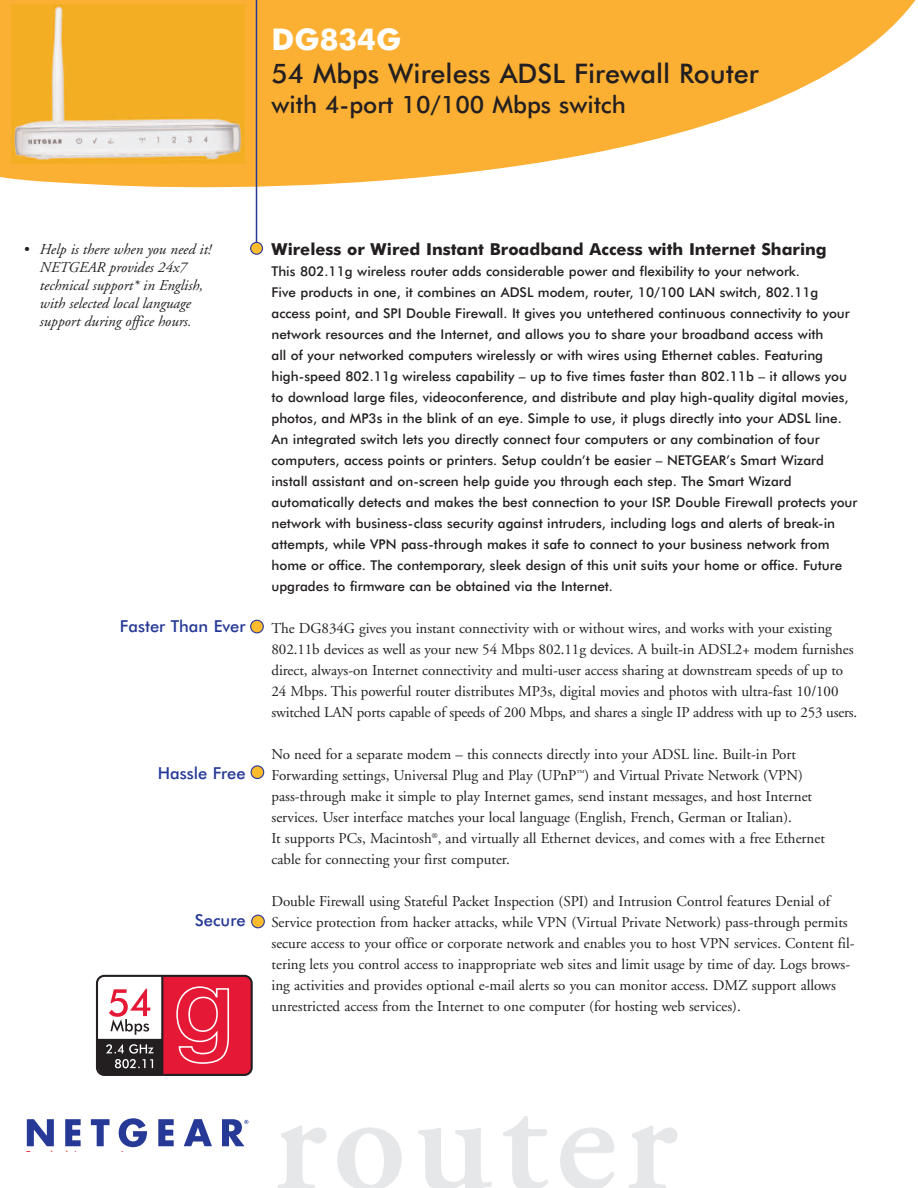
<style>
.page{position:relative;width:918px;height:1188px;background:#fff}
.page>*{position:absolute;margin:0;border:0;box-sizing:border-box;transform-origin:0 0}
.t1{font:600 150px "Adobe Garamond";letter-spacing:.05em;color:#e6e7e9}
.t2{font:700 30px "Futura BT";color:#fff}
.t3{font:500 27px "Futura BT";color:#231f20}
.t4{font:500 24px "Futura BT";color:#231f20}
.t5{font:700 16.5px "Futura BT";color:#231f20}
.t6{font:500 16.5px "Futura BT";color:#263996}
.t7{font:15px/21px "Adobe Garamond";color:#231f20}
.t8{font:italic 15px/18px "Adobe Garamond";color:#231f20;text-align:center}
.t9{font:500 13.5px/21px "Futura BT";color:#231f20}
.t10{font:500 9.75px "Futura BT";color:#e1373d}
</style>
<div class="page">
<svg style="left:0;top:0;width:916px;height:195px;fill:#fbb033"></svg>
<hr style="left:256px;top:0;width:1px;height:246px;background:#263996">
<svg style="left:250px;top:242px;width:13px;height:13px"></svg>
<svg style="left:250px;top:620px;width:14px;height:13px"></svg>
<svg style="left:27px;top:1119px;width:27px;height:27px"></svg>
<svg style="left:65px;top:1119px;width:16px;height:27px"></svg>
<svg style="left:91px;top:1119px;width:19px;height:27px"></svg>
<svg style="left:119px;top:1118px;width:28px;height:29px"></svg>
<svg style="left:158px;top:1119px;width:16px;height:27px"></svg>
<svg style="left:184px;top:1119px;width:28px;height:27px"></svg>
<svg style="left:222px;top:1119px;width:26px;height:27px"></svg>
<svg style="left:251px;top:765px;width:13px;height:14px"></svg>
<svg style="left:251px;top:915px;width:14px;height:13px"></svg>
<svg style="left:99px;top:976px;width:153px;height:99px"></svg>
<div style="left:96px;top:975px;width:156px;height:101px;border:2px solid #231f20;border-radius:7px"></div>
<img style="left:12px;top:5px;width:233px;height:158px">
<h2 class="t2" style="left:272px;top:27px;width:131px">DG834G</h2>
<h3 class="t3" style="left:272px;top:63px;width:489px">54 Mbps Wireless ADSL Firewall Router</h3>
<h3 class="t4" style="left:272px;top:95px;width:356px">with 4-port 10/100 Mbps switch</h3>
<p class="t8" style="left:23px;top:241px;width:189px">• Help is there when you need it!<br>NETGEAR provides 24x7 technical support* in English, with selected local language support during office hours.</p>
<p class="t6" style="left:120px;top:620px;width:127px">Faster Than Ever</p>
<p class="t6" style="left:158px;top:767px;width:89px">Hassle Free</p>
<p class="t6" style="left:195px;top:914px;width:52px">Secure</p>
<p class="t5" style="left:272px;top:242px;width:557px">Wireless or Wired Instant Broadband Access with Internet Sharing</p>
<p class="t9" style="left:272px;top:262px;width:588px">This 802.11g wireless router adds considerable power and flexibility to your network.<br>Five products in one, it combines an ADSL modem, router, 10/100 LAN switch, 802.11g access point, and SPI Double Firewall. It gives you untethered continuous connectivity to your network resources and the Internet, and allows you to share your broadband access with<br>all of your networked computers wirelessly or with wires using Ethernet cables. Featuring high-speed 802.11g wireless capability – up to five times faster than 802.11b – it allows you to download large files, videoconference, and distribute and play high-quality digital movies, photos, and MP3s in the blink of an eye. Simple to use, it plugs directly into your ADSL line.<br>An integrated switch lets you directly connect four computers or any combination of four computers, access points or printers. Setup couldn’t be easier – NETGEAR’s Smart Wizard install assistant and on-screen help guide you through each step. The Smart Wizard automatically detects and makes the best connection to your ISP. Double Firewall protects your network with business-class security against intruders, including logs and alerts of break-in attempts, while VPN pass-through makes it safe to connect to your business network from home or office. The contemporary, sleek design of this unit suits your home or office. Future upgrades to firmware can be obtained via the Internet.</p>
<p class="t7" style="left:272px;top:619px;width:587px">The DG834G gives you instant connectivity with or without wires, and works with your existing 802.11b devices as well as your new 54 Mbps 802.11g devices. A built-in ADSL2+ modem furnishes direct, always-on Internet connectivity and multi-user access sharing at downstream speeds of up to 24 Mbps. This powerful router distributes MP3s, digital movies and photos with ultra-fast 10/100 switched LAN ports capable of speeds of 200 Mbps, and shares a single IP address with up to 253 users.</p>
<p class="t7" style="left:271px;top:745px;width:555px">No need for a separate modem – this connects directly into your ADSL line. Built-in Port Forwarding settings, Universal Plug and Play (UPnP<sup>™</sup>) and Virtual Private Network (VPN) pass-through make it simple to play Internet games, send instant messages, and host Internet services. User interface matches your local language (English, French, German or Italian).<br>It supports PCs, Macintosh<sup>®</sup>, and virtually all Ethernet devices, and comes with a free Ethernet cable for connecting your first computer.</p>
<p class="t7" style="left:271px;top:892px;width:585px">Double Firewall using Stateful Packet Inspection (SPI) and Intrusion Control features Denial of Service protection from hacker attacks, while VPN (Virtual Private Network) pass-through permits secure access to your office or corporate network and enables you to host VPN services. Content fil&shy;tering lets you control access to inappropriate web sites and limit usage by time of day. Logs brows&shy;ing activities and provides optional e-mail alerts so you can monitor access. DMZ support allows unrestricted access from the Internet to one computer (for hosting web services).</p>
<p class="t10" style="left:26px;top:1151px;width:7px">E</p>
<p class="t10" style="left:51px;top:1151px;width:28px">bd’</p>
<p class="t10" style="left:121px;top:1151px;width:4px">i</p>
<h1 class="t1" style="left:273px;top:1081px;width:405px">router</h1>
</div>
